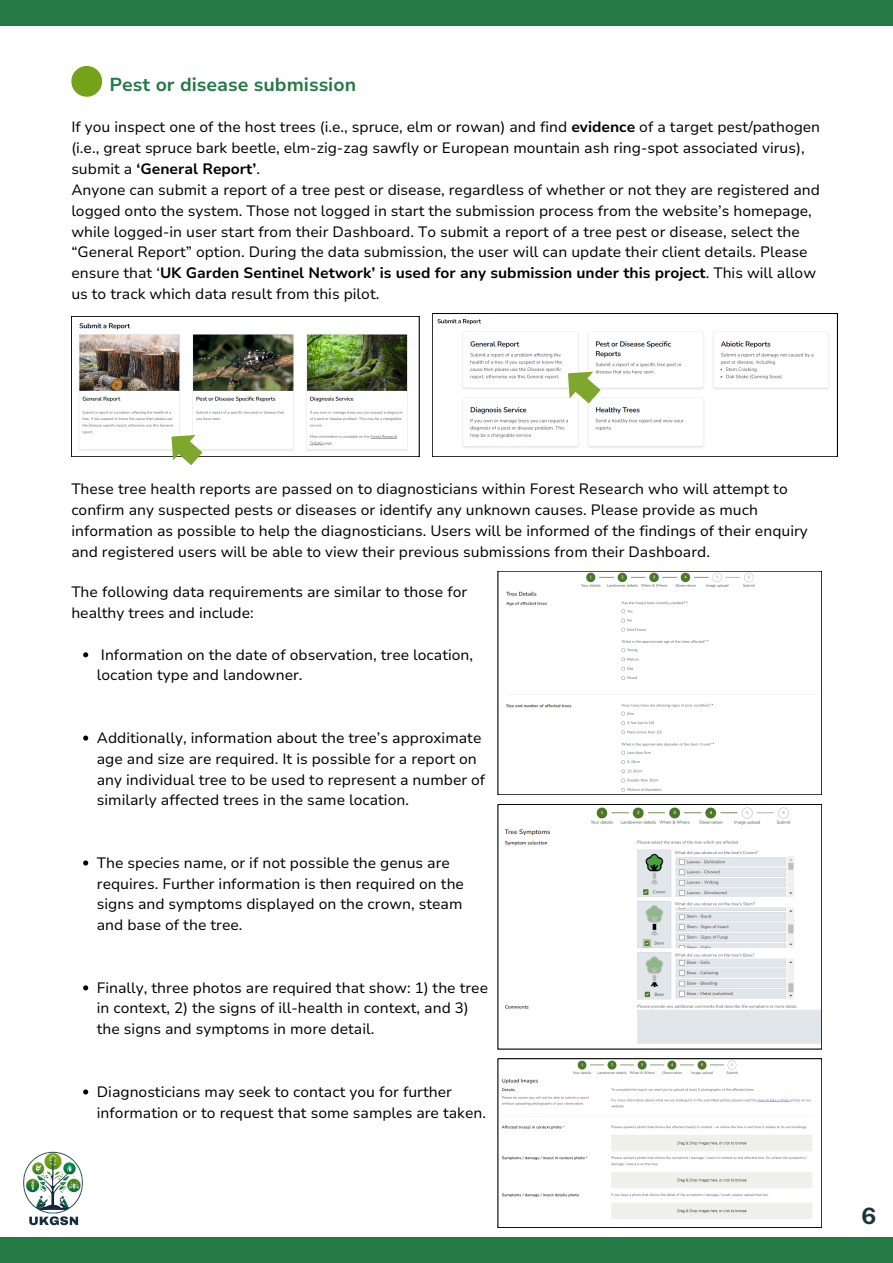
<style>
.page{position:relative;width:893px;height:1263px;background:#fff}
.page>*{position:absolute;margin:0;border:0;box-sizing:border-box;transform-origin:0 0}
.t1{font:700 22.5px "Public Sans";color:#1d3543}
.t2{font:700 18.75px "Nunito Sans 10 pt";color:#247a44}
.t3{font:15px/20.9px "Nunito Sans 10 pt";color:#000}
.s1{font-weight:700}
</style>
<div class="page">
<div style="left:0;top:0;width:893px;height:25px;background:#247a44"></div>
<img style="left:23px;top:1151px;width:60px;height:75px">
<div style="left:0;top:1238px;width:893px;height:25px;background:#247a44"></div>
<div style="left:71px;top:66px;width:31px;height:31px;background:#74a218;border-radius:50%"></div>
<svg style="left:432px;top:313px;width:405px;height:144px"></svg>
<svg style="left:568px;top:372px;width:33px;height:32px"></svg>
<img style="left:71px;top:316px;width:348px;height:141px">
<svg style="left:171px;top:435px;width:32px;height:30px"></svg>
<svg style="left:498px;top:571px;width:323px;height:224px"></svg>
<svg style="left:498px;top:804px;width:323px;height:245px"></svg>
<svg style="left:498px;top:1059px;width:323px;height:168px"></svg>
<svg style="left:83px;top:652px;width:5px;height:5px"></svg>
<svg style="left:83px;top:735px;width:5px;height:6px"></svg>
<svg style="left:83px;top:860px;width:5px;height:5px"></svg>
<svg style="left:83px;top:985px;width:5px;height:5px"></svg>
<svg style="left:83px;top:1089px;width:5px;height:5px"></svg>
<p class="t2" style="left:109px;top:73px;width:248px">Pest or disease submission</p>
<p class="t3" style="left:71px;top:117px;width:750px">If you inspect one of the host trees (i.e., spruce, elm or rowan) and find <span class="s1">evidence</span> of a target pest/pathogen (i.e., great spruce bark beetle, elm-zig-zag sawfly or European mountain ash ring-spot associated virus), submit a <span class="s1">‘General Report’</span>.</p>
<p class="t3" style="left:71px;top:180px;width:750px">Anyone can submit a report of a tree pest or disease, regardless of whether or not they are registered and logged onto the system. Those not logged in start the submission process from the website’s homepage, while logged-in user start from their Dashboard. To submit a report of a tree pest or disease, select the “General Report” option. During the data submission, the user will can update their client details. Please ensure that ‘<span class="s1">UK Garden Sentinel Network’ is used for any submission under this project</span>. This will allow us to track which data result from this pilot.</p>
<p class="t3" style="left:71px;top:479px;width:738px">These tree health reports are passed on to diagnosticians within Forest Research who will attempt to confirm any suspected pests or diseases or identify any unknown causes. Please provide as much information as possible to help the diagnosticians. Users will be informed of the findings of their enquiry and registered users will be able to view their previous submissions from their Dashboard.</p>
<p class="t3" style="left:71px;top:582px;width:397px">The following data requirements are similar to those for healthy trees and include:</p>
<p class="t3" style="left:97px;top:644px;width:378px">Information on the date of observation, tree location, location type and landowner.</p>
<p class="t3" style="left:97px;top:727px;width:390px">Additionally, information about the tree’s approximate age and size are required. It is possible for a report on any individual tree to be used to represent a number of similarly affected trees in the same location.</p>
<p class="t3" style="left:97px;top:852px;width:369px">The species name, or if not possible the genus are requires. Further information is then required on the signs and symptoms displayed on the crown, steam and base of the tree.</p>
<p class="t3" style="left:97px;top:977px;width:393px">Finally, three photos are required that show: 1) the tree in context, 2) the signs of ill-health in context, and 3) the signs and symptoms in more detail.</p>
<p class="t3" style="left:97px;top:1081px;width:391px">Diagnosticians may seek to contact you for further information or to request that some samples are taken.</p>
<p class="t1" style="left:861px;top:1202px;width:16px">6</p>
</div>
